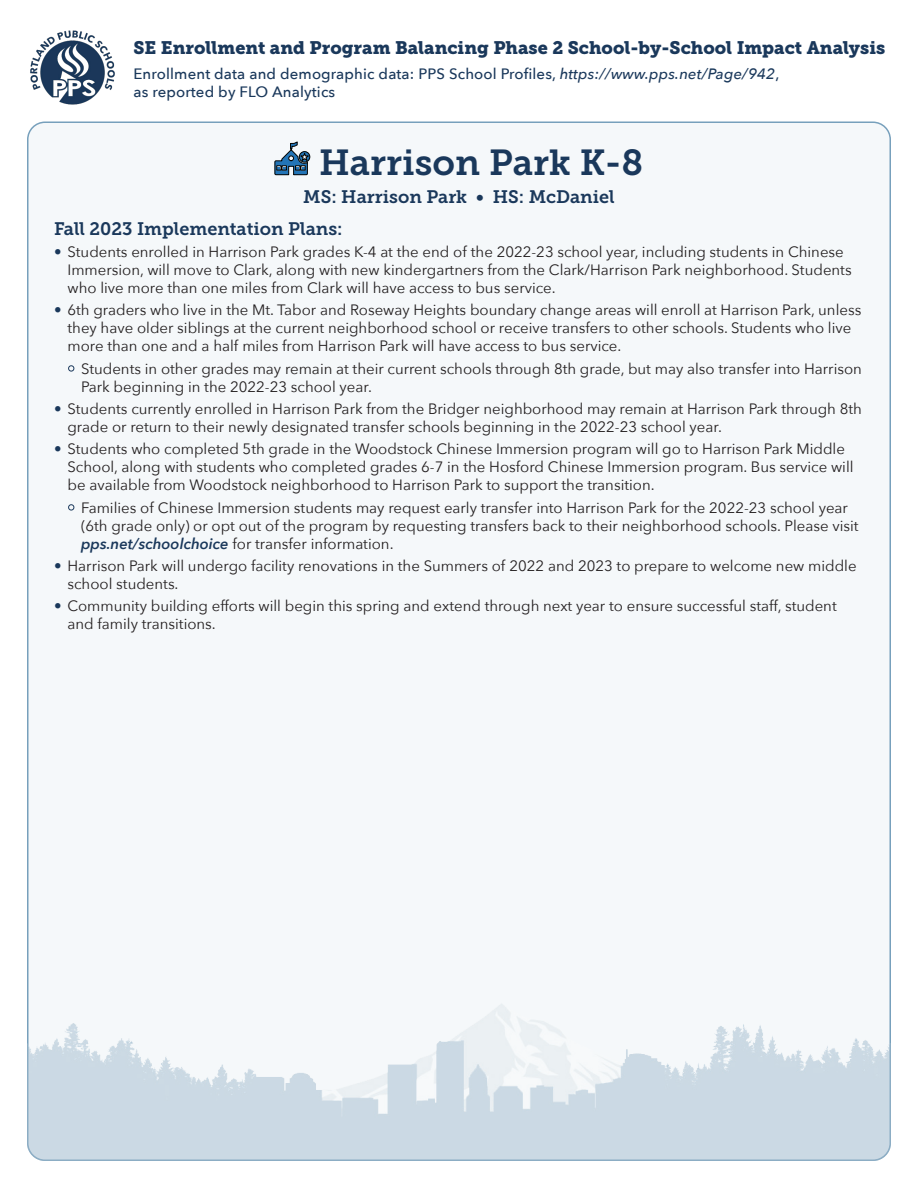
<style>
.page{position:relative;width:918px;height:1188px;background:#fff}
.page>*{position:absolute;margin:0;border:0;box-sizing:border-box;transform-origin:0 0}
.t1{font:36px "Museo Slab 700";color:#1a385b}
.t2{font:18px "Museo Slab 900";color:#1a385b}
.t3{font:18px/31.5px "Museo Slab 700";color:#1a385b}
.t4{font:15px/18px "Avenir Next";color:#231f20}
.t5{font:500 15px/18px "Avenir Next";letter-spacing:.01em;color:#1a385b}
.s1{font-style:italic}
.s2{color:#1a385b}
.s3{font-weight:600;font-style:italic;color:#1a385b}
</style>
<div class="page">
<img style="left:30px;top:30px;width:85px;height:75px">
<div style="left:28px;top:122px;width:862px;height:1038px;background:#f5f8fa;border-radius:17px"></div>
<img style="left:27px;top:986px;width:864px;height:175px">
<svg style="left:275px;top:141px;width:35px;height:34px"></svg>
<p class="t2" style="left:134px;top:37px;width:753px">SE Enrollment and Program Balancing Phase 2 School-by-School Impact Analysis</p>
<p class="t5" style="left:134px;top:64px;width:647px">Enrollment data and demographic data: PPS School Profiles, <span class="s1">https://www.pps.net/Page/942</span>, as reported by FLO Analytics</p>
<h1 class="t1" style="left:319px;top:142px;width:326px">Harrison Park K-8</h1>
<p class="t3" style="left:54px;top:181px;width:562px;text-indent:249px">MS: Harrison Park • HS: McDaniel<br>Fall 2023 Implementation Plans:</p>
<p class="t4" style="left:68px;top:242px;width:786px;text-indent:-14px"><span class="s2">•</span> Students enrolled in Harrison Park grades K-4 at the end of the 2022-23 school year, including students in Chinese<br>Immersion, will move to Clark, along with new kindergartners from the Clark/Harrison Park neighborhood. Students who live more than one miles from Clark will have access to bus service.</p>
<p class="t4" style="left:68px;top:301px;width:795px;text-indent:-14px"><span class="s2">•</span> 6th graders who live in the Mt. Tabor and Roseway Heights boundary change areas will enroll at Harrison Park, unless they have older siblings at the current neighborhood school or receive transfers to other schools. Students who live more than one and a half miles from Harrison Park will have access to bus service.</p>
<p class="t4" style="left:81px;top:359px;width:782px;text-indent:-14px"><span class="s2">•</span> Students in other grades may remain at their current schools through 8th grade, but may also transfer into Harrison<br>Park beginning in the 2022-23 school year.</p>
<p class="t4" style="left:68px;top:399px;width:796px;text-indent:-14px"><span class="s2">•</span> Students currently enrolled in Harrison Park from the Bridger neighborhood may remain at Harrison Park through 8th grade or return to their newly designated transfer schools beginning in the 2022-23 school year.</p>
<p class="t4" style="left:68px;top:440px;width:788px;text-indent:-14px"><span class="s2">•</span> Students who completed 5th grade in the Woodstock Chinese Immersion program will go to Harrison Park Middle<br>School, along with students who completed grades 6-7 in the Hosford Chinese Immersion program. Bus service will be available from Woodstock neighborhood to Harrison Park to support the transition.</p>
<p class="t4" style="left:81px;top:498px;width:779px;text-indent:-14px"><span class="s2">•</span> Families of Chinese Immersion students may request early transfer into Harrison Park for the 2022-23 school year (6th grade only) or opt out of the program by requesting transfers back to their neighborhood schools. Please visit <span class="s3">pps.net/schoolchoice</span> for transfer information.</p>
<p class="t4" style="left:68px;top:556px;width:791px;text-indent:-14px"><span class="s2">•</span> Harrison Park will undergo facility renovations in the Summers of 2022 and 2023 to prepare to welcome new middle school students.</p>
<p class="t4" style="left:68px;top:596px;width:771px;text-indent:-14px"><span class="s2">•</span> Community building efforts will begin this spring and extend through next year to ensure successful staff, student and family transitions.</p>
</div>
